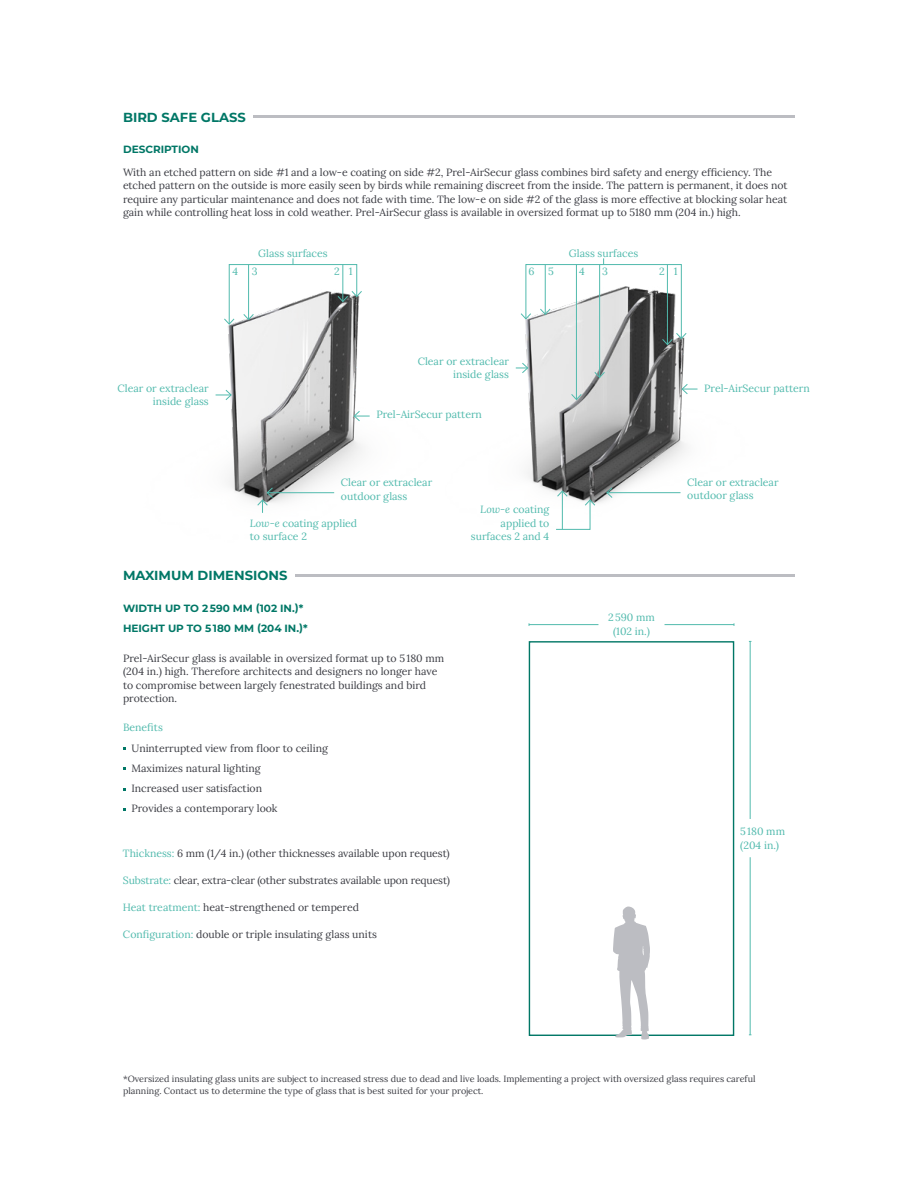
<style>
.page{position:relative;width:918px;height:1188px;background:#fff}
.page>*{position:absolute;margin:0;border:0;box-sizing:border-box;transform-origin:0 0}
.t1{font:700 13.2px "Montserrat";color:#076}
.t2{font:10.5px/13.5px "Lora";letter-spacing:-.005em;color:#3b3c43}
.t3{font:10.5px/13.5px "Lora";color:#51baad}
.t4{font:700 10.5px/20.2px "Montserrat";color:#076}
.t5{font:9px/11.2px "Lora";color:#3b3c43}
.s1{font-style:italic}
.s2{color:#51baad}
</style>
<div class="page">
<hr style="left:254px;top:116px;width:541px;height:2px;background:#bcbdc2">
<img style="left:634px;top:346px;width:161px;height:231px">
<img style="left:215px;top:325px;width:419px;height:252px">
<hr style="left:576px;top:265px;width:1px;height:135px;background:#51baad">
<svg style="left:571px;top:393px;width:11px;height:8px"></svg>
<hr style="left:599px;top:265px;width:1px;height:112px;background:#51baad">
<svg style="left:594px;top:371px;width:12px;height:8px"></svg>
<svg style="left:216px;top:389px;width:16px;height:12px"></svg>
<svg style="left:516px;top:362px;width:13px;height:12px"></svg>
<hr style="left:267px;top:492px;width:67px;height:1px;background:#51baad">
<hr style="left:607px;top:492px;width:74px;height:1px;background:#51baad">
<svg style="left:606px;top:487px;width:7px;height:12px"></svg>
<svg style="left:257px;top:487px;width:17px;height:26px"></svg>
<svg style="left:224px;top:258px;width:138px;height:67px"></svg>
<svg style="left:520px;top:258px;width:167px;height:88px"></svg>
<svg style="left:555px;top:490px;width:41px;height:40px"></svg>
<svg style="left:681px;top:383px;width:17px;height:12px"></svg>
<svg style="left:353px;top:410px;width:17px;height:12px"></svg>
<div style="left:529px;top:641px;width:205px;height:395px;border:1px solid #076"></div>
<hr style="left:750px;top:857px;width:1px;height:178px;background:#51baad">
<hr style="left:665px;top:624px;width:69px;height:1px;background:#51baad">
<hr style="left:529px;top:624px;width:69px;height:1px;background:#51baad">
<hr style="left:750px;top:641px;width:1px;height:178px;background:#51baad">
<svg style="left:613px;top:907px;width:37px;height:133px"></svg>
<p class="t1" style="left:123px;top:107px;width:124px">BIRD SAFE GLASS</p>
<p class="t4" style="left:123px;top:139px;width:77px">DESCRIPTION</p>
<p class="t2" style="left:123px;top:164px;width:666px">With an etched pattern on side #1 and a low-e coating on side #2, Prel-AirSecur glass combines bird safety and energy efficiency. The etched pattern on the outside is more easily seen by birds while remaining discreet from the inside. The pattern is permanent, it does not require any particular maintenance and does not fade with time. The low-e on side #2 of the glass is more effective at blocking solar heat gain while controlling heat loss in cold weather. Prel-AirSecur glass is available in oversized format up to 5180 mm (204 in.) high.</p>
<p class="t3" style="left:258px;top:245px;width:71px">Glass surfaces</p>
<p class="t3" style="left:569px;top:245px;width:71px">Glass surfaces</p>
<p class="t3" style="left:232px;top:264px;width:7px">4</p>
<p class="t3" style="left:252px;top:264px;width:7px">3</p>
<p class="t3" style="left:334px;top:264px;width:20px">2 1</p>
<p class="t3" style="left:529px;top:264px;width:8px">6</p>
<p class="t3" style="left:548px;top:264px;width:7px">5</p>
<p class="t3" style="left:579px;top:264px;width:7px">4</p>
<p class="t3" style="left:602px;top:264px;width:7px">3</p>
<p class="t3" style="left:659px;top:264px;width:20px">2 1</p>
<p class="t3" style="left:118px;top:380px;width:93px;text-align:right">Clear or extraclear inside glass</p>
<p class="t3" style="left:418px;top:353px;width:93px;text-align:right">Clear or extraclear inside glass</p>
<p class="t3" style="left:376px;top:407px;width:107px">Prel-AirSecur pattern</p>
<p class="t3" style="left:704px;top:380px;width:107px">Prel-AirSecur pattern</p>
<p class="t3" style="left:341px;top:475px;width:93px">Clear or extraclear outdoor glass</p>
<p class="t3" style="left:687px;top:475px;width:93px">Clear or extraclear outdoor glass</p>
<p class="t3" style="left:250px;top:515px;width:109px"><span class="s1">Low-e</span> coating applied to surface 2</p>
<p class="t3" style="left:471px;top:502px;width:80px;text-align:right"><span class="s1">Low-e</span> coating applied to surfaces 2 and 4</p>
<p class="t1" style="left:123px;top:566px;width:166px">MAXIMUM DIMENSIONS</p>
<p class="t4" style="left:123px;top:598px;width:186px">WIDTH UP TO 2 590 MM (102 IN.)*<br>HEIGHT UP TO 5 180 MM (204 IN.)*</p>
<p class="t2" style="left:123px;top:650px;width:323px">Prel-AirSecur glass is available in oversized format up to 5180 mm (204 in.) high. Therefore architects and designers no longer have to compromise between largely fenestrated buildings and bird protection.</p>
<p class="t3" style="left:123px;top:720px;width:41px">Benefits</p>
<p class="t2" style="left:131px;top:737px;width:198px;line-height:20.2px">Uninterrupted view from floor to ceiling<br>Maximizes natural lighting<br>Increased user satisfaction<br>Provides a contemporary look</p>
<p class="t2" style="left:123px;top:846px;width:328px"><span class="s2">Thickness:</span> 6 mm (1/4 in.) (other thicknesses available upon request)</p>
<p class="t2" style="left:123px;top:873px;width:329px"><span class="s2">Substrate:</span> clear, extra-clear (other substrates available upon request)</p>
<p class="t2" style="left:123px;top:900px;width:238px"><span class="s2">Heat treatment:</span> heat-strengthened or tempered</p>
<p class="t2" style="left:123px;top:927px;width:256px"><span class="s2">Configuration:</span> double or triple insulating glass units</p>
<p class="t3" style="left:608px;top:610px;width:48px;text-align:center">2590 mm (102 in.)</p>
<p class="t3" style="left:740px;top:824px;width:46px">5180 mm (204 in.)</p>
<p class="t5" style="left:123px;top:1073px;width:634px">*Oversized insulating glass units are subject to increased stress due to dead and live loads. Implementing a project with oversized glass requires careful planning. Contact us to determine the type of glass that is best suited for your project.</p>
</div>
